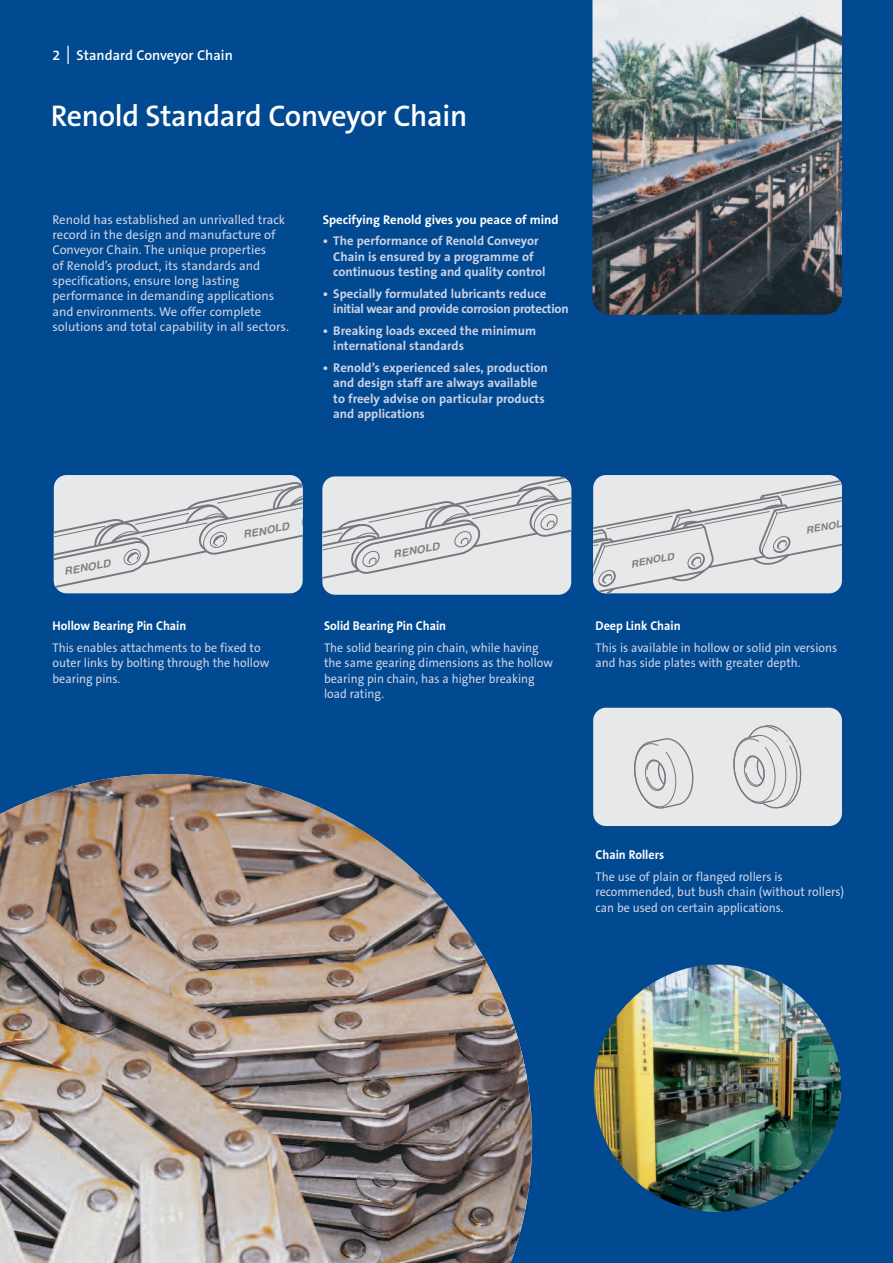
<style>
.page{position:relative;width:893px;height:1263px;background:#014990}
.page>*{position:absolute;margin:0;border:0;box-sizing:border-box;transform-origin:0 0}
.t1{font:600 30px "The Sans B6";letter-spacing:-.01em;color:#fff}
.t2{font:600 14.25px "The Sans B6";color:#fff}
.t3{font:12.75px/15.3px "The Sans B5 Plain";color:#ced3e7;scale:.95 1}
.t4{font:12.75px/15.3px "The Sans B5 Plain";color:#ced3e7}
.t5{font:700 12.75px/15.3px "The Sans B7";color:#ced3e7}
.t6{font:700 12.75px/15.3px "The Sans B7";letter-spacing:-.02em;color:#ced3e7}
.t7{font:700 12.75px "The Sans B7";color:#fff;scale:.95 1}
.t8{font:700 12.75px "The Sans B7";color:#fff}
.t9{font:italic 700 10.35px "Helvetica";color:#808080;scale:1.07 1}
.t10{font:italic 700 9.75px "Helvetica";color:#808080;scale:1.07 1}
.s1{font-size:27px}
</style>
<div class="page">
<img style="left:594px;top:964px;width:247px;height:248px;border-radius:50%">
<div style="left:322px;top:476px;width:249px;height:119px;background:#e7e8e9;border-radius:13px"></div>
<svg style="left:322px;top:476px;width:249px;height:113px"></svg>
<svg style="left:593px;top:475px;width:249px;height:118px;background:#dadcdd"></svg>
<svg style="left:54px;top:475px;width:249px;height:118px;background:#dadbdd"></svg>
<div style="left:593px;top:708px;width:249px;height:118px;background:#e7e8e9;border-radius:13px"></div>
<svg style="left:634px;top:738px;width:60px;height:71px"></svg>
<svg style="left:733px;top:725px;width:68px;height:84px"></svg>
<img style="left:592px;top:0;width:250px;height:315px">
<img style="left:0;top:774px;width:532px;height:489px">
<p class="t2" style="left:53px;top:47px;width:182px">2 <span class="s1">I</span> Standard Conveyor Chain</p>
<h1 class="t1" style="left:51px;top:100px;width:418px">Renold Standard Conveyor Chain</h1>
<p class="t4" style="left:53px;top:212px;width:238px">Renold has established an unrivalled track record in the design and manufacture of Conveyor Chain. The unique properties<br>of Renold’s product, its standards and specifications, ensure long lasting performance in demanding applications and environments. We offer complete solutions and total capability in all sectors.</p>
<p class="t8" style="left:323px;top:213px;width:237px">Specifying Renold gives you peace of mind</p>
<p class="t5" style="left:333px;top:234px;width:214px;text-indent:-11px">• The performance of Renold Conveyor<br>Chain is ensured by a programme of continuous testing and quality control</p>
<p class="t6" style="left:333px;top:286px;width:237px;text-indent:-11px">• Specially formulated lubricants reduce initial wear and provide corrosion protection</p>
<p class="t5" style="left:333px;top:323px;width:204px;text-indent:-11px">• Breaking loads exceed the minimum international standards</p>
<p class="t5" style="left:333px;top:360px;width:216px;text-indent:-11px">• Renold’s experienced sales, production and design staff are always available to freely advise on particular products and applications</p>
<p class="t9" style="left:63px;top:565px;width:45px;rotate:-11deg">RENOLD</p>
<p class="t9" style="left:242px;top:528px;width:45px;rotate:-11deg">RENOLD</p>
<p class="t7" style="left:53px;top:619px;width:142px">Hollow Bearing Pin Chain</p>
<p class="t3" style="left:53px;top:640px;width:230px">This enables attachments to be fixed to outer links by bolting through the hollow bearing pins.</p>
<p class="t9" style="left:392px;top:548px;width:45px;rotate:-11deg">RENOLD</p>
<p class="t7" style="left:324px;top:619px;width:130px">Solid Bearing Pin Chain</p>
<p class="t3" style="left:324px;top:640px;width:243px">The solid bearing pin chain, while having the same gearing dimensions as the hollow bearing pin chain, has a higher breaking load rating.</p>
<p class="t10" style="left:629px;top:558px;width:43px;rotate:-11deg">RENOLD</p>
<p class="t10" style="left:805px;top:524px;width:36px;rotate:-11deg">RENOL</p>
<p class="t7" style="left:596px;top:619px;width:91px">Deep Link Chain</p>
<p class="t3" style="left:596px;top:640px;width:256px">This is available in hollow or solid pin versions and has side plates with greater depth.</p>
<p class="t7" style="left:596px;top:848px;width:74px">Chain Rollers</p>
<p class="t3" style="left:596px;top:869px;width:263px">The use of plain or flanged rollers is recommended, but bush chain (without rollers) can be used on certain applications.</p>
</div>
